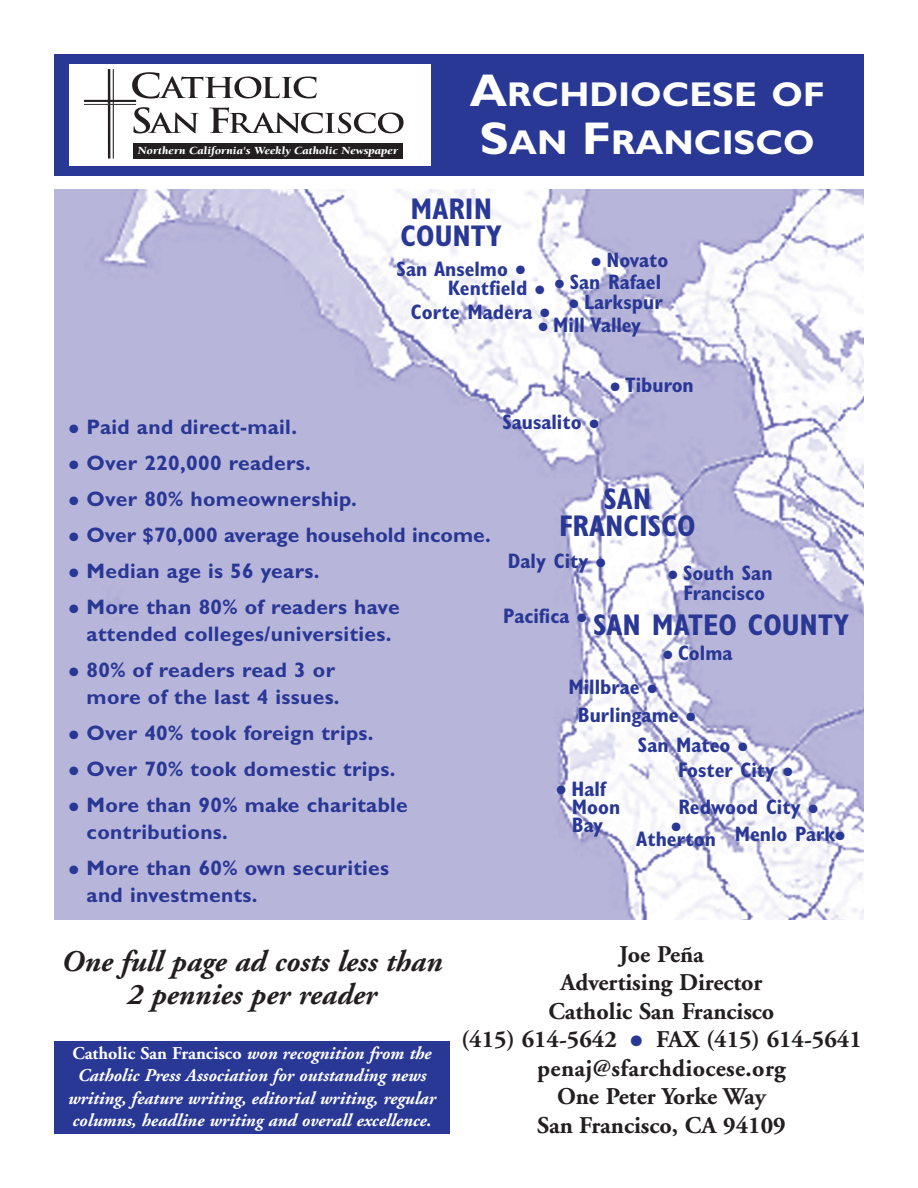
<style>
.page{position:relative;width:918px;height:1188px;background:#fff}
.page>*{position:absolute;margin:0;border:0;box-sizing:border-box;transform-origin:0 0}
.t1{font:700 34.5px "Gill Sans";color:#fff;scale:1.04 1}
.t2{font:italic 700 30px/33px "Adobe Garamond";color:#231f20;text-align:center}
.t3{font:700 condensed 30px/27px "Gill Sans";color:#293795;text-align:center}
.t4{font:700 24px/28.5px "Adobe Garamond";color:#231f20;text-align:center}
.t5{font:700 21px/27px "Gill Sans";letter-spacing:.015em;color:#293795}
.t6{font:700 condensed 21px/19.5px "Gill Sans";color:#293795}
.t7{font:italic 700 18px/22.5px "Adobe Garamond";color:#fff;text-align:center}
.t8{font:12px "Zapf Dingbats";color:#293795}
.t9{font:italic 900 11.1px "Berkeley";letter-spacing:.01em;color:#fff;scale:1.07 1}
.s1{font-size:46.05px}
.s2{font-style:normal}
.s3{color:#293795}
</style>
<div class="page">
<img style="left:54px;top:189px;width:810px;height:731px">
<div style="left:54px;top:54px;width:810px;height:122px;background:#293795"></div>
<div style="left:69px;top:64px;width:362px;height:102px;background:#fff"></div>
<hr style="left:108px;top:69px;width:2px;height:90px;background:#231f20">
<hr style="left:113px;top:69px;width:1px;height:90px;background:#231f20">
<hr style="left:84px;top:104px;width:52px;height:1px;background:#231f20">
<hr style="left:84px;top:100px;width:52px;height:2px;background:#231f20">
<svg style="left:132px;top:72px;width:185px;height:27px"></svg>
<svg style="left:134px;top:107px;width:65px;height:26px"></svg>
<svg style="left:210px;top:107px;width:193px;height:26px"></svg>
<div style="left:134px;top:143px;width:269px;height:16px;background:#231f20"></div>
<div style="left:54px;top:1041px;width:396px;height:93px;background:#293795"></div>
<p class="t9" style="left:138px;top:147px;width:244px">Northern California's Weekly Catholic Newspaper</p>
<h1 class="t1" style="left:470px;top:82px;width:343px"><span class="s1">A</span>RCHDIOCESE OF</h1>
<h1 class="t1" style="left:480px;top:130px;width:323px"><span class="s1">S</span>AN <span class="s1">F</span>RANCISCO</h1>
<h2 class="t3" style="left:401px;top:199px;width:103px">MARIN<br>COUNTY</h2>
<p class="t6" style="left:592px;top:252px;width:78px">● Novato</p>
<p class="t6" style="left:448px;top:261px;width:98px;text-indent:-51px">San Anselmo ●<br>Kentfield ●</p>
<p class="t6" style="left:555px;top:275px;width:108px">● San Rafael</p>
<p class="t6" style="left:569px;top:295px;width:95px">● Larkspur</p>
<p class="t6" style="left:411px;top:304px;width:140px">Corte Madera ●</p>
<p class="t6" style="left:538px;top:317px;width:105px">● Mill Valley</p>
<p class="t5" style="left:69px;top:416px;width:230px">● Paid and direct-mail.</p>
<p class="t5" style="left:69px;top:452px;width:243px">● Over 220,000 readers.</p>
<p class="t5" style="left:69px;top:488px;width:289px">● Over 80% homeownership.</p>
<p class="t5" style="left:69px;top:524px;width:423px">● Over $70,000 average household income.</p>
<p class="t5" style="left:69px;top:560px;width:252px">● Median age is 56 years.</p>
<p class="t5" style="left:69px;top:596px;width:332px;text-align:center">● More than 80% of readers have attended colleges/universities.</p>
<p class="t5" style="left:69px;top:659px;width:272px;text-align:right">● 80% of readers read 3 or more of the last 4 issues.</p>
<p class="t5" style="left:69px;top:722px;width:306px">● Over 40% took foreign trips.</p>
<p class="t5" style="left:69px;top:758px;width:328px">● Over 70% took domestic trips.</p>
<p class="t5" style="left:87px;top:794px;width:323px;text-indent:-18px">● More than 90% make charitable contributions.</p>
<p class="t5" style="left:87px;top:857px;width:304px;text-indent:-18px">● More than 60% own securities and investments.</p>
<p class="t6" style="left:503px;top:414px;width:98px">Sausalito ●</p>
<p class="t6" style="left:610px;top:377px;width:85px">● Tiburon</p>
<h2 class="t3" style="left:559px;top:489px;width:138px">SAN<br>FRANCISCO</h2>
<p class="t6" style="left:508px;top:553px;width:99px">Daly City ●</p>
<p class="t6" style="left:668px;top:566px;width:106px;text-align:center">● South San<br>Francisco</p>
<p class="t6" style="left:503px;top:608px;width:85px">Pacifica ●</p>
<h2 class="t3" style="left:593px;top:614px;width:258px">SAN MATEO COUNTY</h2>
<p class="t6" style="left:663px;top:645px;width:71px">● Colma</p>
<p class="t6" style="left:568px;top:679px;width:90px">Millbrae ●</p>
<p class="t6" style="left:638px;top:702px;width:111px;line-height:29.8px;text-indent:-60px">Burlingame ●<br>San Mateo ●</p>
<p class="t6" style="left:678px;top:753px;width:141px;line-height:37.5px">Foster City ●<br>Redwood City ●</p>
<p class="t6" style="left:735px;top:827px;width:112px">Menlo Park●</p>
<p class="t6" style="left:572px;top:782px;width:50px;line-height:18px;text-indent:-15px">● Half<br>Moon<br>Bay</p>
<p class="t8" style="left:671px;top:820px;width:11px">●</p>
<p class="t6" style="left:636px;top:831px;width:81px">Atherton</p>
<h2 class="t2" style="left:62px;top:947px;width:382px">One full page ad costs less than<br>2 pennies per reader</h2>
<p class="t7" style="left:68px;top:1043px;width:369px"><span class="s2">Catholic San Francisco</span> won recognition from the Catholic Press Association for outstanding news writing, feature writing, editorial writing, regular columns, headline writing and overall excellence.</p>
<p class="t4" style="left:461px;top:942px;width:402px">Joe Peña<br>Advertising Director<br>Catholic San Francisco<br>(415) 614-5642 <span class="s3">●</span> FAX (415) 614-5641 penaj@sfarchdiocese.org<br>One Peter Yorke Way<br>San Francisco, CA 94109</p>
</div>
